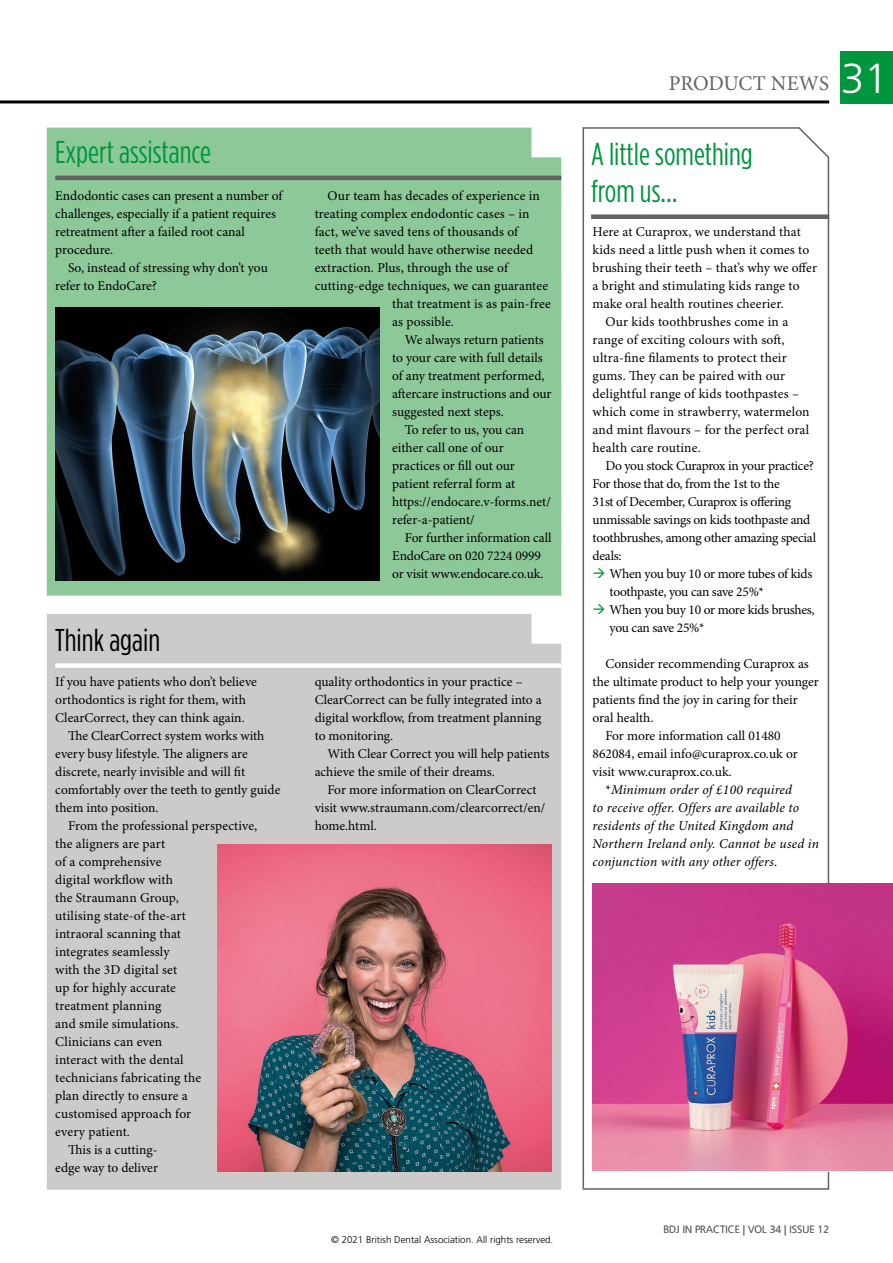
<style>
.page{position:relative;width:893px;height:1263px;background:#fff}
.page>*{position:absolute;margin:0;border:0;box-sizing:border-box;transform-origin:0 0}
.NoXML_Page_numbers{font:300 42px "Frutiger LT Std";color:#fff}
.Title_Underlined_Bla{font:31.5px/37.8px "Gotham Condensed";color:#00963e}
.Title_Black_Underlin{font:31.5px "Gotham Condensed";color:#000}
.NoXML_Category{font:21px "Minion Pro";letter-spacing:-.015em;color:#656361}
.Para_Body_copy_inden{font:13.5px/18px "Minion Pro";color:#000}
.Para_Body_copy_fullo{font:13.5px/18px "Minion Pro";color:#000}
.Para_Body_copy_inden-2{font:13.5px/18px "Minion Pro";letter-spacing:-.025em;color:#000}
.Para_Body_copy_inden-3{font:italic 13.5px/18px "Minion Pro";letter-spacing:.01em;color:#000}
.NoXML_Footer{font:300 10.5px "Frutiger LT Std";color:#656361}
.t1{font:300 9.75px "Frutiger LT Std";color:#000}
.s1{font-style:normal}
</style>
<div class="page">
<hr style="left:0;top:100px;width:829px;height:3px;background:#000">
<div style="left:840px;top:51px;width:53px;height:52px;background:#00963e"></div>
<div style="left:47px;top:128px;width:514px;height:468px;background:#8dc899"></div>
<img style="left:55px;top:308px;width:324px;height:272px">
<div style="left:47px;top:614px;width:514px;height:576px;background:#cdcaca"></div>
<div style="left:55px;top:663px;width:506px;height:5px;background:#fff"></div>
<img style="left:217px;top:844px;width:335px;height:328px">
<svg style="left:582px;top:127px;width:248px;height:1063px"></svg>
<div style="left:591px;top:214px;width:238px;height:5px;background:#656361"></div>
<img style="left:593px;top:884px;width:300px;height:287px">
<hr style="left:55px;top:176px;width:506px;height:4px;background:#656361">
<svg style="left:594px;top:568px;width:11px;height:10px"></svg>
<svg style="left:594px;top:604px;width:11px;height:10px"></svg>
<p class="Title_Underlined_Bla" style="left:55px;top:133px;width:157px">Expert assistance</p>
<p class="Para_Body_copy_fullo" style="left:55px;top:187px;width:229px">Endodontic cases can present a number of challenges, especially if a patient requires retreatment after a failed root canal procedure.</p>
<p class="Para_Body_copy_inden" style="left:55px;top:259px;width:214px;text-indent:13px">So, instead of stressing why don’t you refer to EndoCare?</p>
<p class="Title_Black_Underlin" style="left:55px;top:622px;width:106px">Think again</p>
<p class="Para_Body_copy_fullo" style="left:55px;top:673px;width:203px">If you have patients who don’t believe orthodontics is right for them, with<br>ClearCorrect, they can think again.</p>
<p class="Para_Body_copy_inden" style="left:55px;top:727px;width:227px;text-indent:13px">The ClearCorrect system works with every busy lifestyle. The aligners are discrete, nearly invisible and will fit comfortably over the teeth to gently guide them into position.</p>
<p class="Para_Body_copy_inden" style="left:55px;top:817px;width:204px;text-indent:13px">From the professional perspective, the aligners are part<br>of a comprehensive<br>digital workflow with<br>the Straumann Group,<br>utilising state-of the-art<br>intraoral scanning that<br>integrates seamlessly<br>with the 3D digital set<br>up for highly accurate<br>treatment planning<br>and smile simulations.<br>Clinicians can even<br>interact with the dental<br>technicians fabricating the<br>plan directly to ensure a<br>customised approach for<br>every patient.</p>
<p class="Para_Body_copy_inden" style="left:55px;top:1141px;width:104px;text-align:right">This is a cutting&shy;edge way to deliver</p>
<p class="Para_Body_copy_inden" style="left:327px;top:187px;width:214px">Our team has decades of experience in</p>
<p class="Para_Body_copy_inden" style="left:315px;top:205px;width:216px">treating complex endodontic cases – in</p>
<p class="Para_Body_copy_inden" style="left:315px;top:223px;width:205px">fact, we’ve saved tens of thousands of</p>
<p class="Para_Body_copy_inden" style="left:315px;top:241px;width:220px">teeth that would have otherwise needed</p>
<p class="Para_Body_copy_inden" style="left:315px;top:259px;width:195px">extraction. Plus, through the use of</p>
<p class="Para_Body_copy_inden" style="left:315px;top:277px;width:235px">cutting-edge techniques, we can guarantee</p>
<p class="Para_Body_copy_inden" style="left:392px;top:295px;width:160px">that treatment is as pain-free</p>
<p class="Para_Body_copy_inden" style="left:392px;top:313px;width:63px">as possible.</p>
<p class="Para_Body_copy_inden" style="left:392px;top:331px;width:161px;text-indent:13px">We always return patients to your care with full details of any treatment performed, aftercare instructions and our suggested next steps.</p>
<p class="Para_Body_copy_inden" style="left:392px;top:421px;width:160px;text-indent:13px">To refer to us, you can either call one of our practices or fill out our patient referral form at https://endocare.v-forms.net/ refer-a-patient/</p>
<p class="Para_Body_copy_inden" style="left:392px;top:529px;width:161px;text-indent:13px">For further information call<br>EndoCare on 020 7224 0999 or visit www.endocare.co.uk.</p>
<p class="Para_Body_copy_inden" style="left:315px;top:673px;width:229px">quality orthodontics in your practice – ClearCorrect can be fully integrated into a digital workflow, from treatment planning to monitoring.</p>
<p class="Para_Body_copy_inden" style="left:315px;top:745px;width:236px;text-indent:13px">With Clear Correct you will help patients achieve the smile of their dreams.</p>
<p class="Para_Body_copy_inden" style="left:315px;top:781px;width:232px;text-indent:13px">For more information on ClearCorrect visit www.straumann.com/clearcorrect/en/ home.html.</p>
<p class="t1" style="left:331px;top:1234px;width:224px">© 2021 British Dental Association. All rights reserved.</p>
<p class="NoXML_Category" style="left:669px;top:71px;width:162px">PRODUCT NEWS</p>
<p class="NoXML_Page_numbers" style="left:841px;top:55px;width:48px">31</p>
<p class="Title_Underlined_Bla" style="left:591px;top:134px;width:163px">A little something from us…</p>
<p class="Para_Body_copy_fullo" style="left:593px;top:223px;width:226px">Here at Curaprox, we understand that kids need a little push when it comes to brushing their teeth – that’s why we offer a bright and stimulating kids range to make oral health routines cheerier.</p>
<p class="Para_Body_copy_inden" style="left:593px;top:313px;width:219px;text-indent:13px">Our kids toothbrushes come in a range of exciting colours with soft, ultra-fine filaments to protect their gums. They can be paired with our delightful range of kids toothpastes – which come in strawberry, watermelon and mint flavours – for the perfect oral health care routine.</p>
<p class="Para_Body_copy_inden-2" style="left:593px;top:457px;width:225px;text-indent:13px">Do you stock Curaprox in your practice?<br>For those that do, from the 1st to the<br>31st of December, Curaprox is offering unmissable savings on kids toothpaste and toothbrushes, among other amazing special deals:</p>
<p class="Para_Body_copy_inden-2" style="left:610px;top:565px;width:204px">When you buy 10 or more tubes of kids toothpaste, you can save 25%*</p>
<p class="Para_Body_copy_inden-2" style="left:610px;top:601px;width:207px">When you buy 10 or more kids brushes, you can save 25%*</p>
<p class="Para_Body_copy_inden" style="left:593px;top:655px;width:228px;text-indent:13px">Consider recommending Curaprox as the ultimate product to help your younger patients find the joy in caring for their oral health.</p>
<p class="Para_Body_copy_inden" style="left:593px;top:727px;width:207px;text-indent:13px">For more information call 01480<br>862084, email info@curaprox.co.uk or visit www.curaprox.co.uk.</p>
<p class="Para_Body_copy_inden-3" style="left:593px;top:781px;width:228px;text-indent:13px"><span class="s1">*</span>Minimum order of £100 required<br>to receive offer. Offers are available to residents of the United Kingdom and Northern Ireland only. Cannot be used in conjunction with any other offers<span class="s1">.</span></p>
<p class="NoXML_Footer" style="left:663px;top:1224px;width:167px">BDJ IN PRACTICE | VOL 34 | ISSUE 12</p>
</div>
